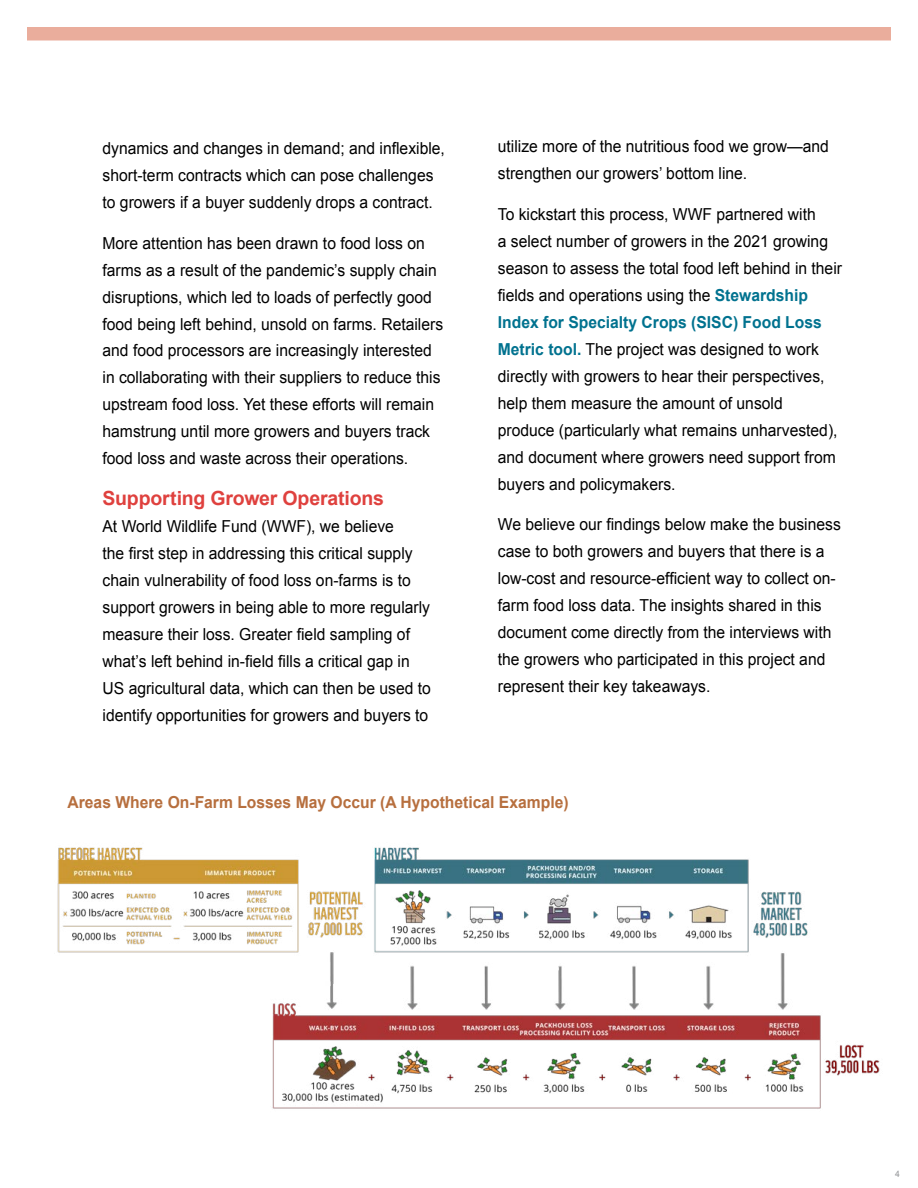
<style>
.page{position:relative;width:918px;height:1188px;background:#fff}
.page>*{position:absolute;margin:0;border:0;box-sizing:border-box;transform-origin:0 0}
.t1{font:700 19.5px "Arial";letter-spacing:-.01em;color:#df413e}
.t2{font:16.5px/27px "Arial";color:#000;scale:.95 1}
.t3{font:700 16.5px "Arial";color:#b76f3e;scale:.95 1}
.t4{font:9px "Arial";color:#939598;scale:.95 1}
.s1{font-weight:700;color:#00728f}
</style>
<div class="page">
<div style="left:27px;top:27px;width:864px;height:13px;background:#eaad9c"></div>
<img style="left:57px;top:847px;width:823px;height:262px">
<p class="t2" style="left:103px;top:135px;width:362px">dynamics and changes in demand; and inflexible, short-term contracts which can pose challenges to growers if a buyer suddenly drops a contract.</p>
<p class="t2" style="left:103px;top:229px;width:360px">More attention has been drawn to food loss on farms as a result of the pandemic’s supply chain disruptions, which led to loads of perfectly good food being left behind, unsold on farms. Retailers and food processors are increasingly interested in collaborating with their suppliers to reduce this upstream food loss. Yet these efforts will remain hamstrung until more growers and buyers track food loss and waste across their operations.</p>
<p class="t1" style="left:103px;top:485px;width:283px">Supporting Grower Operations</p>
<p class="t2" style="left:103px;top:513px;width:347px">At World Wildlife Fund (WWF), we believe<br>the first step in addressing this critical supply chain vulnerability of food loss on-farms is to support growers in being able to more regularly measure their loss. Greater field sampling of what’s left behind in-field fills a critical gap in US agricultural data, which can then be used to identify opportunities for growers and buyers to</p>
<p class="t2" style="left:498px;top:133px;width:350px">utilize more of the nutritious food we grow—and strengthen our growers’ bottom line.</p>
<p class="t2" style="left:498px;top:201px;width:364px">To kickstart this process, WWF partnered with<br>a select number of growers in the 2021 growing season to assess the total food left behind in their fields and operations using the <span class="s1">Stewardship Index for Specialty Crops (SISC) Food Loss Metric tool.</span> The project was designed to work directly with growers to hear their perspectives, help them measure the amount of unsold produce (particularly what remains unharvested), and document where growers need support from buyers and policymakers.</p>
<p class="t2" style="left:498px;top:511px;width:363px">We believe our findings below make the business case to both growers and buyers that there is a low-cost and resource-efficient way to collect on&shy;farm food loss data. The insights shared in this document come directly from the interviews with the growers who participated in this project and represent their key takeaways.</p>
<p class="t3" style="left:68px;top:791px;width:529px">Areas Where On-Farm Losses May Occur (A Hypothetical Example)</p>
<p class="t4" style="left:895px;top:1167px;width:7px">4</p>
</div>
